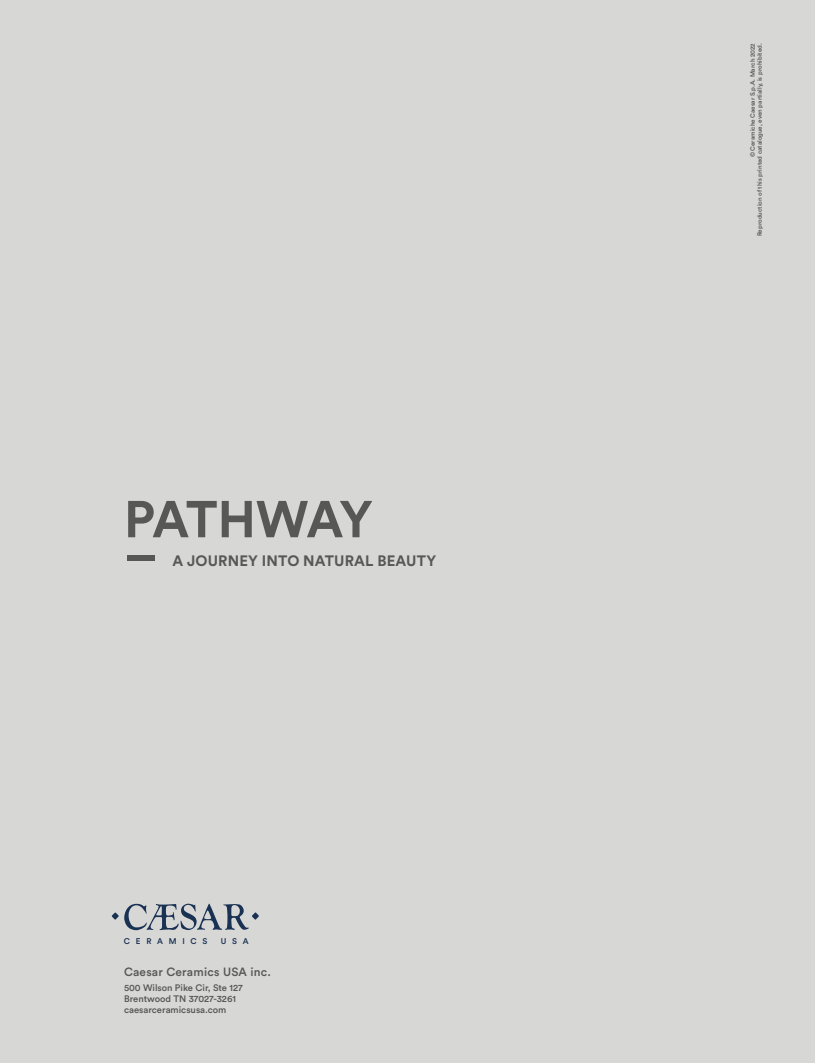
<style>
.page{position:relative;width:815px;height:1063px;background:#d7d7d6}
.page>*{position:absolute;margin:0;border:0;box-sizing:border-box;transform-origin:0 0}
.t1{font:700 51.25px "Circular Std";letter-spacing:-.05em;color:#575756}
.t2{font:700 15px "Circular Std";letter-spacing:.01em;color:#575756}
.t3{font:500 11.88px "Circular Std";letter-spacing:.02em;color:#575756}
.t4{font:500 9.38px/11.2px "Circular Std";color:#575756}
.t5{font:500 8.25px "Circular Std";letter-spacing:.695em;color:#193153}
.t6{font:500 6.25px/6.9px "Circular Std";color:#575756;text-align:right}
</style>
<div class="page">
<svg style="left:112px;top:904px;width:147px;height:27px"></svg>
<div style="left:127px;top:555px;width:28px;height:5px;background:#575756"></div>
<h1 class="t1" style="left:124px;top:486px;width:250px">PATHWAY</h1>
<h2 class="t2" style="left:172px;top:551px;width:265px">A JOURNEY INTO NATURAL BEAUTY</h2>
<h3 class="t5" style="left:124px;top:935px;width:85px">CERAMICS</h3>
<h3 class="t5" style="left:221px;top:935px;width:29px">USA</h3>
<h3 class="t3" style="left:124px;top:964px;width:149px">Caesar Ceramics USA inc.</h3>
<h3 class="t4" style="left:124px;top:982px;width:120px">500 Wilson Pike Cir, Ste 127<br>Brentwood TN 37027-3261 caesarceramicsusa.com</h3>
<p class="t6" style="left:749px;top:236px;width:194px;rotate:-90deg">© Ceramiche Caesar S.p.A. March 2022<br>Reproduction of this printed catalogue, even partially, is prohibited.</p>
</div>
